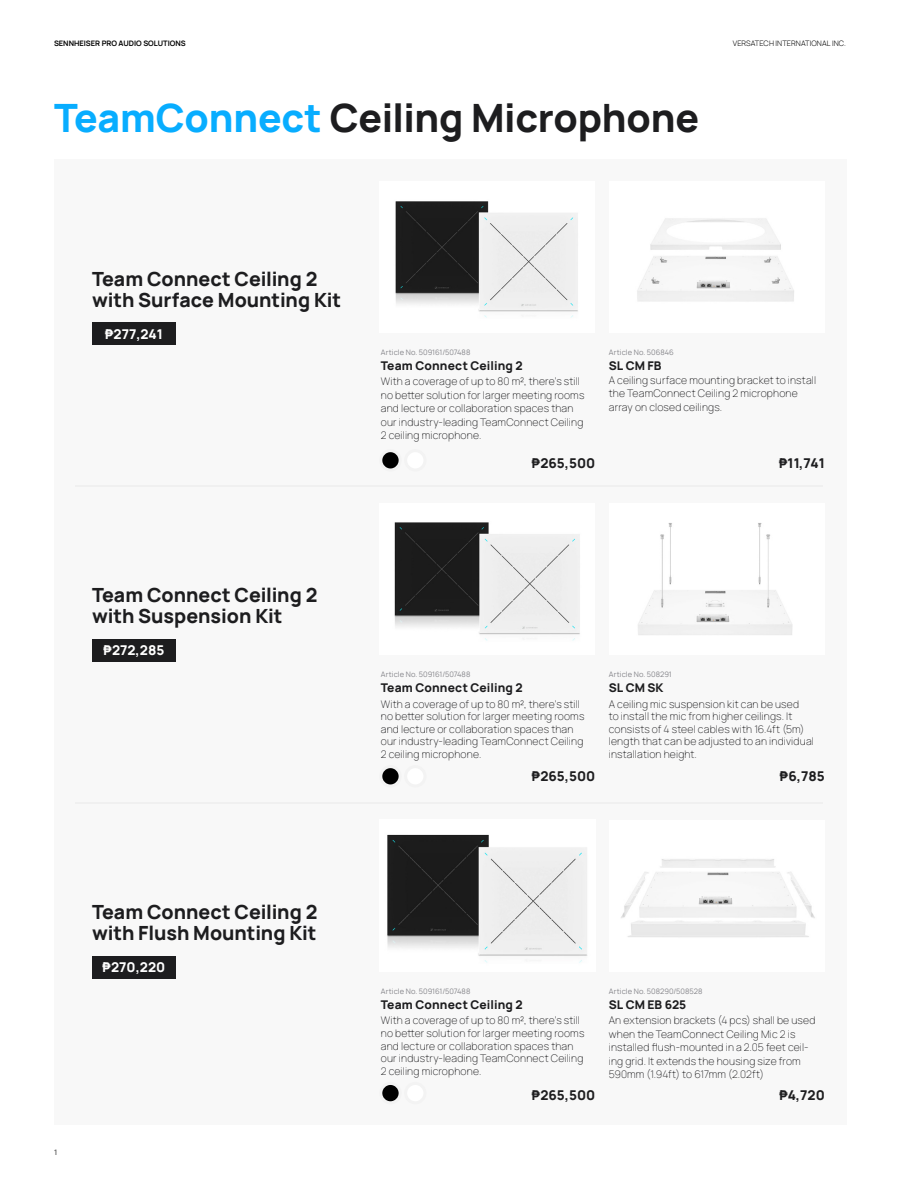
<style>
.page{position:relative;width:900px;height:1200px;background:#fff}
.page>*{position:absolute;margin:0;border:0;box-sizing:border-box;transform-origin:0 0}
.t1{font:800 39px "Manrope";letter-spacing:-.005em;color:#1d1d1f}
.t2{font:800 19.5px "Manrope";letter-spacing:-.005em;color:#1d1d1f}
.t3{font:800 13.5px "Manrope";color:#1d1d1f}
.t4{font:800 13.5px "Manrope";color:#fff}
.t5{font:800 12px "Manrope";letter-spacing:.01em;color:#1d1d1f}
.t6{font:200 10.5px/12.6px "Manrope";letter-spacing:.015em;color:#1d1d1f}
.t7{font:7.5px "Manrope";letter-spacing:.005em;color:#86868b}
.t8{font:700 7.5px "Manrope";color:#000}
.t9{font:300 7.5px "Manrope";letter-spacing:.01em;color:#000}
.t10{font:700 7.5px "Manrope";color:#6b6b6b}
.s1{color:#08adff}
</style>
<div class="page">
<img style="left:387px;top:834px;width:201px;height:129px">
<img style="left:621px;top:859px;width:194px;height:78px">
<img style="left:637px;top:218px;width:157px;height:84px">
<img style="left:395px;top:201px;width:183px;height:117px">
<img style="left:394px;top:522px;width:186px;height:119px">
<div style="left:92px;top:323px;width:84px;height:22px;background:#1d1d1f"></div>
<div style="left:92px;top:639px;width:84px;height:23px;background:#1d1d1f"></div>
<div style="left:92px;top:956px;width:84px;height:22px;background:#1d1d1f"></div>
<svg style="left:381px;top:451px;width:19px;height:19px"></svg>
<div style="left:379px;top:449px;width:23px;height:22px;border:3px solid #f3f3f3;border-radius:50%"></div>
<svg style="left:381px;top:767px;width:19px;height:19px"></svg>
<div style="left:379px;top:765px;width:23px;height:22px;border:3px solid #f3f3f3;border-radius:50%"></div>
<div style="left:381px;top:1083px;width:19px;height:20px;background:#000;border-radius:50%"></div>
<div style="left:379px;top:1082px;width:23px;height:22px;border:3px solid #f3f3f3;border-radius:50%"></div>
<div style="left:404px;top:449px;width:22px;height:22px;border:3px solid #f3f3f3;border-radius:50%"></div>
<div style="left:404px;top:765px;width:22px;height:22px;border:3px solid #f3f3f3;border-radius:50%"></div>
<div style="left:404px;top:1082px;width:22px;height:22px;border:3px solid #f3f3f3;border-radius:50%"></div>
<img style="left:638px;top:523px;width:155px;height:112px">
<hr style="left:76px;top:485px;width:747px;height:2px;background:#e8e8e8">
<hr style="left:76px;top:802px;width:747px;height:1px;background:#e8e8e8">
<p class="t8" style="left:54px;top:37px;width:133px">SENNHEISER PRO AUDIO SOLUTIONS</p>
<p class="t9" style="left:733px;top:38px;width:115px">VERSATECH INTERNATIONAL INC.</p>
<p class="t1" style="left:54px;top:84px;width:647px"><span class="s1">TeamConnect</span> Ceiling Microphone</p>
<p class="t2" style="left:92px;top:262px;width:227px">Team Connect Ceiling 2</p>
<p class="t2" style="left:92px;top:283px;width:251px">with Surface Mounting Kit</p>
<p class="t4" style="left:105px;top:322px;width:60px">₱277,241</p>
<p class="t2" style="left:92px;top:578px;width:227px">Team Connect Ceiling 2</p>
<p class="t2" style="left:92px;top:599px;width:192px">with Suspension Kit</p>
<p class="t4" style="left:103px;top:639px;width:63px">₱272,285</p>
<p class="t2" style="left:92px;top:895px;width:227px">Team Connect Ceiling 2</p>
<p class="t2" style="left:92px;top:916px;width:226px">with Flush Mounting Kit</p>
<p class="t4" style="left:102px;top:956px;width:65px">₱270,220</p>
<p class="t10" style="left:54px;top:1146px;width:5px">1</p>
<p class="t7" style="left:381px;top:347px;width:91px">Article No. 509161/507488</p>
<p class="t7" style="left:609px;top:346px;width:67px">Article No. 506846</p>
<p class="t5" style="left:381px;top:355px;width:143px">Team Connect Ceiling 2</p>
<p class="t5" style="left:609px;top:355px;width:54px">SL CM FB</p>
<p class="t6" style="left:381px;top:374px;width:205px;line-height:13.5px">With a coverage of up to 80 m², there’s still no better solution for larger meeting rooms and lecture or collaboration spaces than our industry-leading TeamConnect Ceiling 2 ceiling microphone.</p>
<p class="t6" style="left:609px;top:373px;width:209px;line-height:13.5px">A ceiling surface mounting bracket to install the TeamConnect Ceiling 2 microphone array on closed ceilings.</p>
<p class="t3" style="left:532px;top:451px;width:65px">₱265,500</p>
<p class="t3" style="left:779px;top:451px;width:48px">₱11,741</p>
<p class="t7" style="left:381px;top:669px;width:91px">Article No. 509161/507488</p>
<p class="t7" style="left:609px;top:669px;width:65px">Article No. 508291</p>
<p class="t5" style="left:381px;top:678px;width:143px">Team Connect Ceiling 2</p>
<p class="t5" style="left:609px;top:678px;width:56px">SL CM SK</p>
<p class="t6" style="left:381px;top:697px;width:205px">With a coverage of up to 80 m², there’s still no better solution for larger meeting rooms and lecture or collaboration spaces than our industry-leading TeamConnect Ceiling 2 ceiling microphone.</p>
<p class="t6" style="left:609px;top:697px;width:207px">A ceiling mic suspension kit can be used<br>to install the mic from higher ceilings. It consists of 4 steel cables with 16.4ft (5m) length that can be adjusted to an individual installation height.</p>
<p class="t3" style="left:532px;top:764px;width:65px">₱265,500</p>
<p class="t3" style="left:780px;top:764px;width:47px">₱6,785</p>
<p class="t7" style="left:381px;top:986px;width:91px">Article No. 509161/507488</p>
<p class="t7" style="left:609px;top:986px;width:95px">Article No. 508290/508528</p>
<p class="t5" style="left:381px;top:994px;width:143px">Team Connect Ceiling 2</p>
<p class="t5" style="left:609px;top:994px;width:79px">SL CM EB 625</p>
<p class="t6" style="left:381px;top:1014px;width:205px">With a coverage of up to 80 m², there’s still no better solution for larger meeting rooms and lecture or collaboration spaces than our industry-leading TeamConnect Ceiling 2 ceiling microphone.</p>
<p class="t6" style="left:609px;top:1013px;width:208px;line-height:13.5px">An extension brackets (4 pcs) shall be used when the TeamConnect Ceiling Mic 2 is installed flush-mounted in a 2.05 feet ceil&shy;ing grid. It extends the housing size from 590mm (1.94ft) to 617mm (2.02ft)</p>
<p class="t3" style="left:532px;top:1084px;width:65px">₱265,500</p>
<p class="t3" style="left:779px;top:1084px;width:47px">₱4,720</p>
</div>
